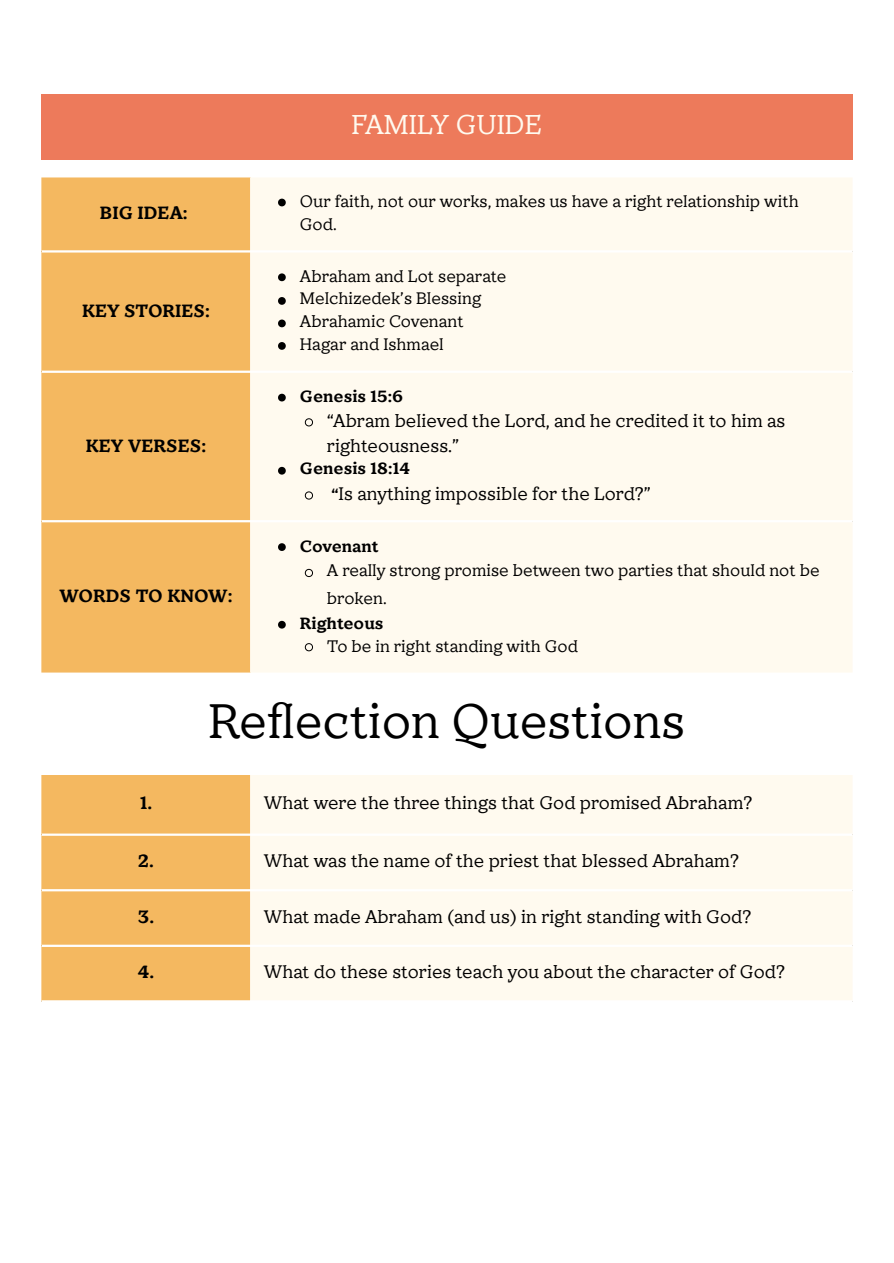
<style>
.page{position:relative;width:894px;height:1263px;background:#fff}
.page>*{position:absolute;margin:0;border:0;box-sizing:border-box;transform-origin:0 0}
.t1{font:48px "TT Phobos";color:#000}
.t2{font:27px "TT Phobos";color:#fffaef}
.t3{font:18px/24.8px "TT Phobos";color:#000}
.t4{font:700 18px "TT Phobos";color:#000}
.t5{font:16.5px/22.5px "TT Phobos";color:#000}
.t6{font:700 16.5px "TT Phobos";color:#000}
.s1{font-weight:700;font-size:16.5px}
</style>
<div class="page">
<div style="left:42px;top:94px;width:810px;height:66px;background:#ed7a5b"></div>
<div style="left:42px;top:178px;width:208px;height:495px;background:#f4b860"></div>
<div style="left:250px;top:178px;width:602px;height:495px;background:#fffaef"></div>
<svg style="left:278px;top:199px;width:8px;height:7px"></svg>
<svg style="left:278px;top:273px;width:8px;height:8px"></svg>
<svg style="left:278px;top:297px;width:8px;height:8px"></svg>
<svg style="left:278px;top:320px;width:8px;height:7px"></svg>
<svg style="left:278px;top:342px;width:8px;height:8px"></svg>
<svg style="left:278px;top:394px;width:8px;height:7px"></svg>
<svg style="left:304px;top:418px;width:9px;height:9px"></svg>
<svg style="left:278px;top:467px;width:8px;height:8px"></svg>
<svg style="left:304px;top:491px;width:9px;height:9px"></svg>
<svg style="left:278px;top:543px;width:8px;height:8px"></svg>
<svg style="left:304px;top:569px;width:9px;height:8px"></svg>
<svg style="left:278px;top:621px;width:8px;height:8px"></svg>
<svg style="left:304px;top:643px;width:9px;height:9px"></svg>
<hr style="left:42px;top:250px;width:810px;height:3px;background:#fff">
<hr style="left:42px;top:371px;width:810px;height:2px;background:#fff">
<hr style="left:42px;top:520px;width:810px;height:2px;background:#fff">
<div style="left:42px;top:775px;width:208px;height:225px;background:#f4b860"></div>
<div style="left:250px;top:775px;width:602px;height:225px;background:#fffaef"></div>
<hr style="left:42px;top:833px;width:810px;height:3px;background:#fff">
<hr style="left:42px;top:889px;width:810px;height:2px;background:#fff">
<hr style="left:42px;top:945px;width:810px;height:2px;background:#fff">
<p class="t2" style="left:351px;top:108px;width:192px">FAMILY GUIDE</p>
<p class="t4" style="left:100px;top:202px;width:89px">BIG IDEA:</p>
<p class="t5" style="left:300px;top:190px;width:500px">Our faith, not our works, makes us have a right relationship with<br>God.</p>
<p class="t4" style="left:82px;top:300px;width:129px">KEY STORIES:</p>
<p class="t4" style="left:86px;top:434px;width:122px">KEY VERSES:</p>
<p class="t4" style="left:59px;top:585px;width:174px">WORDS TO KNOW:</p>
<p class="t5" style="left:300px;top:265px;width:208px">Abraham and Lot separate</p>
<p class="t5" style="left:300px;top:288px;width:183px">Melchizedek’s Blessing</p>
<p class="t5" style="left:300px;top:310px;width:165px">Abrahamic Covenant</p>
<p class="t5" style="left:300px;top:334px;width:145px">Hagar and Ishmael</p>
<p class="t6" style="left:300px;top:386px;width:105px">Genesis 15:6</p>
<p class="t3" style="left:327px;top:409px;width:460px">“Abram believed the Lord, and he credited it to him as righteousness.”</p>
<p class="t6" style="left:300px;top:458px;width:111px">Genesis 18:14</p>
<p class="t3" style="left:331px;top:482px;width:321px"><span class="s1">“</span>Is anything impossible for the Lord?”</p>
<p class="t6" style="left:300px;top:536px;width:80px">Covenant</p>
<p class="t5" style="left:327px;top:557px;width:494px;line-height:28.2px">A really strong promise between two parties that should not be broken.</p>
<p class="t6" style="left:300px;top:613px;width:85px">Righteous</p>
<p class="t5" style="left:327px;top:635px;width:252px">To be in right standing with God</p>
<p class="t1" style="left:208px;top:692px;width:478px">Reflection Questions</p>
<p class="t4" style="left:140px;top:792px;width:14px">1.</p>
<p class="t3" style="left:264px;top:791px;width:490px">What were the three things that God promised Abraham?</p>
<p class="t4" style="left:138px;top:850px;width:18px">2.</p>
<p class="t3" style="left:264px;top:849px;width:476px">What was the name of the priest that blessed Abraham?</p>
<p class="t4" style="left:138px;top:906px;width:18px">3.</p>
<p class="t3" style="left:264px;top:905px;width:489px">What made Abraham (and us) in right standing with God?</p>
<p class="t4" style="left:138px;top:961px;width:18px">4.</p>
<p class="t3" style="left:264px;top:960px;width:522px">What do these stories teach you about the character of God?</p>
</div>
